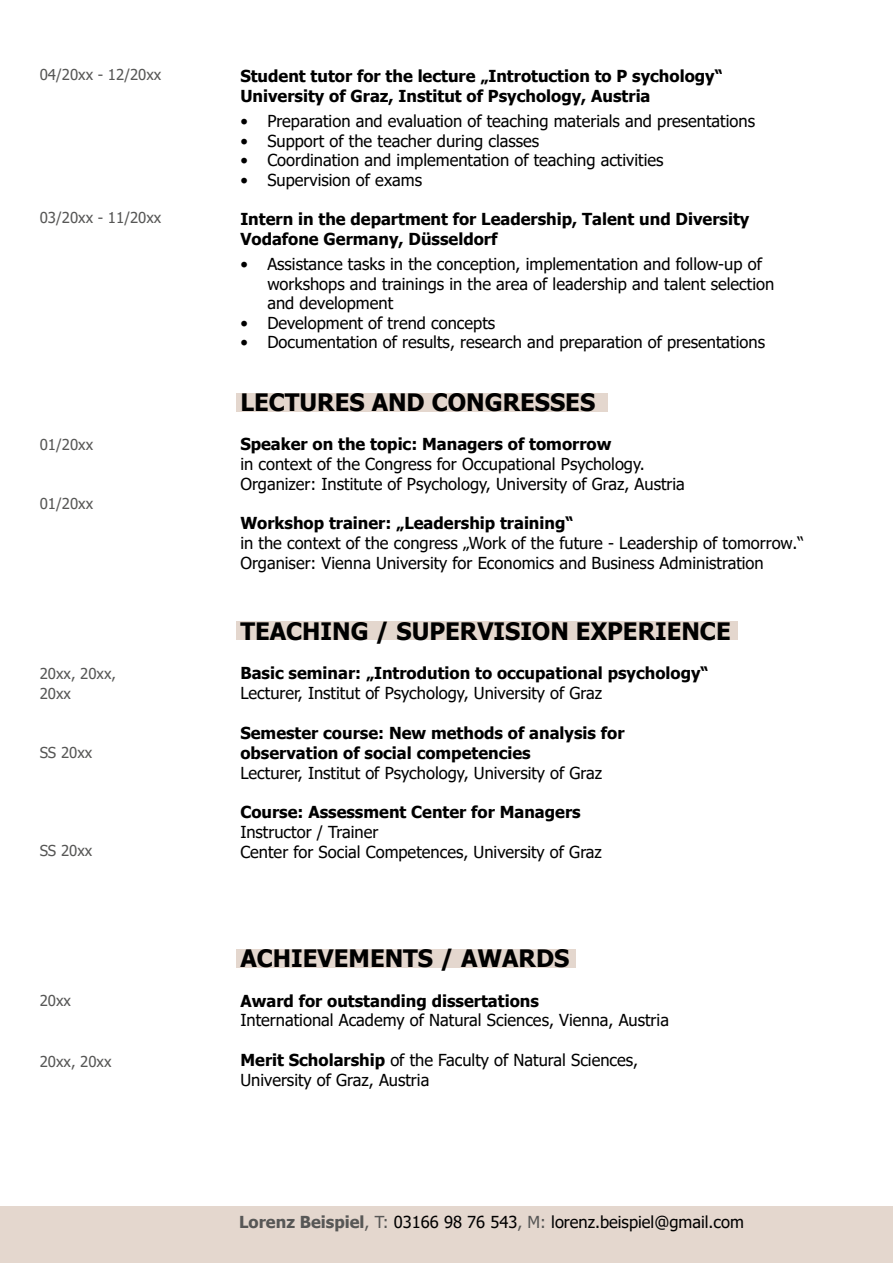
<style>
.page{position:relative;width:893px;height:1263px;background:#fff}
.page>*{position:absolute;margin:0;border:0;box-sizing:border-box;transform-origin:0 0}
.t1{font:700 24px "Tahoma";color:#000}
.t2{font:16.5px/19.8px "Tahoma";color:#000}
.t3{font:700 16.5px/19.8px "Tahoma";color:#000}
.t4{font:15px/19.5px "Tahoma";color:#575756}
.s1{font-weight:700}
.s2{font-weight:700;color:#575756}
.s3{color:#575756}
</style>
<div class="page">
<div style="left:0;top:1206px;width:893px;height:57px;background:#e4d7ce"></div>
<div style="left:236px;top:621px;width:502px;height:19px;background:#e4d7ce"></div>
<div style="left:236px;top:393px;width:372px;height:18px;background:#e4d7ce"></div>
<div style="left:236px;top:949px;width:340px;height:19px;background:#e4d7ce"></div>
<p class="t4" style="left:40px;top:66px;width:123px">04/20xx - 12/20xx</p>
<p class="t4" style="left:40px;top:208px;width:123px">03/20xx - 11/20xx</p>
<p class="t4" style="left:40px;top:436px;width:55px">01/20xx</p>
<p class="t4" style="left:40px;top:494px;width:55px">01/20xx</p>
<p class="t4" style="left:40px;top:665px;width:78px">20xx, 20xx,<br>20xx</p>
<p class="t4" style="left:40px;top:744px;width:54px">SS 20xx</p>
<p class="t4" style="left:40px;top:841px;width:54px">SS 20xx</p>
<p class="t4" style="left:40px;top:991px;width:33px">20xx</p>
<p class="t4" style="left:40px;top:1052px;width:73px">20xx, 20xx</p>
<p class="t3" style="left:240px;top:67px;width:484px">Student tutor for the lecture „Introtuction to P sychology“<br>University of Graz, Institut of Psychology, Austria</p>
<p class="t2" style="left:240px;top:112px;width:516px">• Preparation and evaluation of teaching materials and presentations</p>
<p class="t2" style="left:240px;top:132px;width:300px">• Support of the teacher during classes</p>
<p class="t2" style="left:240px;top:151px;width:425px">• Coordination and implementation of teaching activities</p>
<p class="t2" style="left:240px;top:171px;width:183px">• Supervision of exams</p>
<p class="t3" style="left:240px;top:210px;width:511px">Intern in the department for Leadership, Talent und Diversity<br>Vodafone Germany, Düsseldorf</p>
<p class="t2" style="left:267px;top:255px;width:508px;text-indent:-27px">• Assistance tasks in the conception, implementation and follow-up of workshops and trainings in the area of leadership and talent selection and development</p>
<p class="t2" style="left:240px;top:314px;width:256px">• Development of trend concepts</p>
<p class="t2" style="left:240px;top:333px;width:526px">• Documentation of results, research and preparation of presentations</p>
<h1 class="t1" style="left:240px;top:385px;width:356px">LECTURES AND CONGRESSES</h1>
<p class="t3" style="left:240px;top:435px;width:373px">Speaker on the topic: Managers of tomorrow</p>
<p class="t2" style="left:240px;top:455px;width:446px">in context of the Congress for Occupational Psychology.<br>Organizer: Institute of Psychology, University of Graz, Austria</p>
<p class="t3" style="left:240px;top:514px;width:335px">Workshop trainer: „Leadership training“</p>
<p class="t2" style="left:240px;top:534px;width:565px">in the context of the congress „Work of the future - Leadership of tomorrow.“<br>Organiser: Vienna University for Economics and Business Administration</p>
<h1 class="t1" style="left:240px;top:614px;width:492px">TEACHING / SUPERVISION EXPERIENCE</h1>
<p class="t3" style="left:240px;top:664px;width:470px">Basic seminar: „Introdution to occupational psychology“</p>
<p class="t2" style="left:240px;top:684px;width:363px">Lecturer, Institut of Psychology, University of Graz</p>
<p class="t3" style="left:240px;top:724px;width:386px">Semester course: New methods of analysis for observation of social competencies</p>
<p class="t2" style="left:240px;top:763px;width:363px">Lecturer, Institut of Psychology, University of Graz</p>
<p class="t3" style="left:240px;top:803px;width:342px">Course: Assessment Center for Managers</p>
<p class="t2" style="left:240px;top:823px;width:363px">Instructor / Trainer<br>Center for Social Competences, University of Graz</p>
<h1 class="t1" style="left:240px;top:941px;width:330px">ACHIEVEMENTS / AWARDS</h1>
<p class="t3" style="left:240px;top:991px;width:300px">Award for outstanding dissertations</p>
<p class="t2" style="left:240px;top:1011px;width:430px">International Academy of Natural Sciences, Vienna, Austria</p>
<p class="t2" style="left:240px;top:1051px;width:399px"><span class="s1">Merit Scholarship</span> of the Faculty of Natural Sciences,<br>University of Graz, Austria</p>
<p class="t2" style="left:239px;top:1213px;width:506px"><span class="s2">Lorenz Beispiel</span><span class="s3">, T:</span> 03166 98 76 543<span class="s3">, M:</span> lorenz.beispiel@gmail.com</p>
</div>
